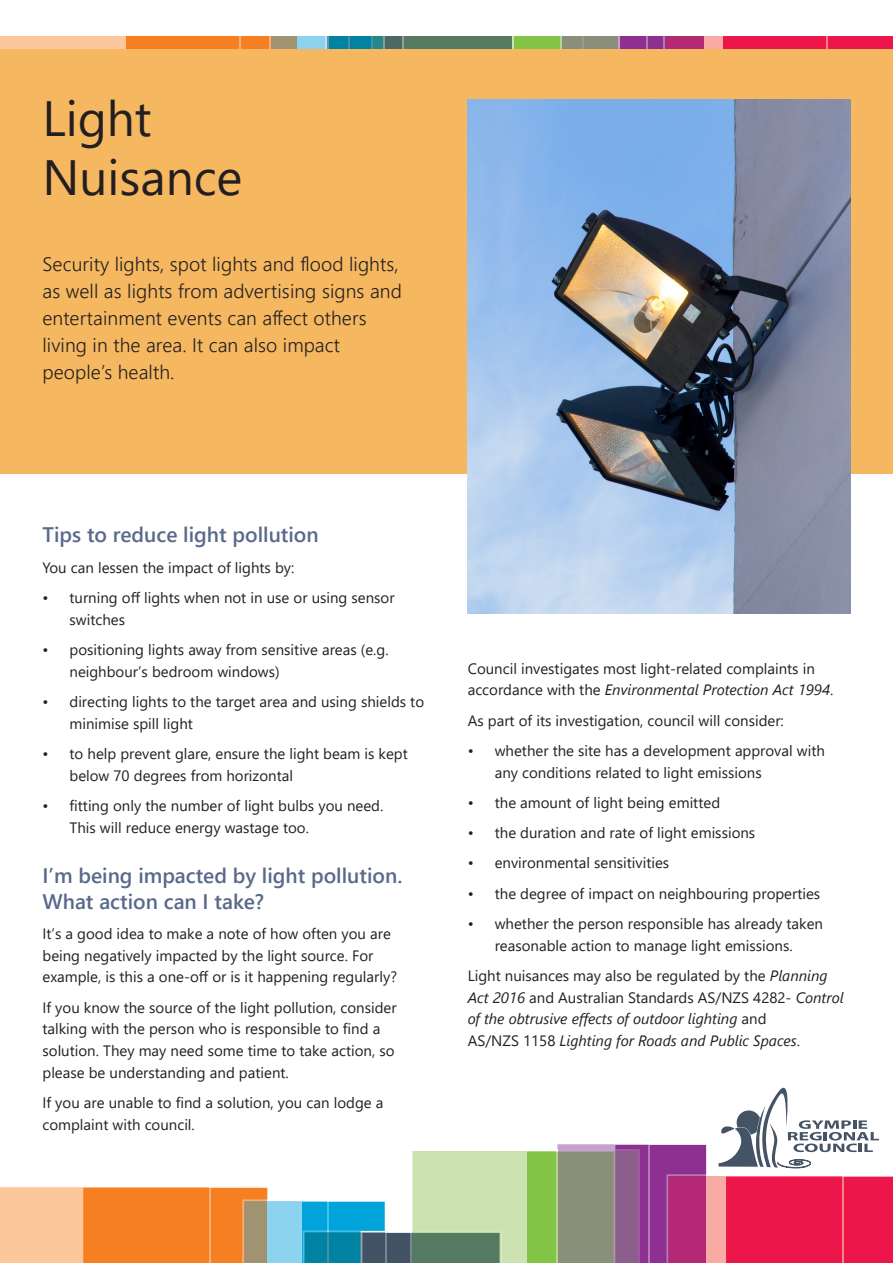
<style>
.page{position:relative;width:893px;height:1263px;background:#fff}
.page>*{position:absolute;margin:0;border:0;box-sizing:border-box;transform-origin:0 0}
.t1{font:49.5px/59.4px "Segoe UI";color:#231f20}
.heading_2{font:600 21px/25.2px "Segoe UI";color:#59698a}
.t2{font:300 19.5px/27px "Segoe UI";letter-spacing:.005em;color:#231f20}
.copy{font:15px/21.8px "Segoe UI";color:#231f20}
.copy-2{font:italic 15px/21.8px "Segoe UI";color:#231f20}
.s1{font-style:italic}
.s2{font-style:normal}
</style>
<div class="page">
<svg style="left:0;top:1088px;width:893px;height:175px"></svg>
<div style="left:0;top:43px;width:893px;height:431px;background:#f5b760"></div>
<img style="left:468px;top:100px;width:382px;height:513px">
<div style="left:125px;top:36px;width:173px;height:13px;background:#f57f21"></div>
<div style="left:619px;top:36px;width:86px;height:13px;background:#8d3092"></div>
<div style="left:722px;top:36px;width:171px;height:13px;background:#ed164b"></div>
<div style="left:298px;top:36px;width:27px;height:13px;background:#8bd3ef"></div>
<div style="left:271px;top:36px;width:26px;height:13px;background:#a19371"></div>
<svg style="left:297px;top:36px;width:1px;height:13px"></svg>
<svg style="left:269px;top:36px;width:2px;height:13px"></svg>
<div style="left:514px;top:36px;width:46px;height:13px;background:#83c447"></div>
<div style="left:403px;top:36px;width:109px;height:13px;background:#567962"></div>
<svg style="left:512px;top:36px;width:2px;height:13px"></svg>
<div style="left:349px;top:36px;width:22px;height:13px;background:#0082a2"></div>
<div style="left:329px;top:36px;width:19px;height:13px;background:#0082a2"></div>
<svg style="left:348px;top:36px;width:1px;height:13px"></svg>
<div style="left:373px;top:36px;width:10px;height:13px;background:#248789"></div>
<div style="left:385px;top:36px;width:17px;height:13px;background:#4c6963"></div>
<svg style="left:383px;top:36px;width:2px;height:13px"></svg>
<svg style="left:371px;top:36px;width:2px;height:13px"></svg>
<svg style="left:325px;top:36px;width:4px;height:13px"></svg>
<svg style="left:402px;top:36px;width:2px;height:13px"></svg>
<div style="left:0;top:36px;width:124px;height:13px;background:#fcc79a"></div>
<svg style="left:124px;top:36px;width:2px;height:13px"></svg>
<svg style="left:239px;top:36px;width:1px;height:13px"></svg>
<div style="left:584px;top:36px;width:34px;height:13px;background:#898f79"></div>
<svg style="left:618px;top:36px;width:2px;height:13px"></svg>
<div style="left:562px;top:36px;width:20px;height:13px;background:#898f79"></div>
<svg style="left:582px;top:36px;width:2px;height:13px"></svg>
<svg style="left:646px;top:36px;width:2px;height:13px"></svg>
<svg style="left:560px;top:36px;width:2px;height:13px"></svg>
<div style="left:706px;top:36px;width:15px;height:13px;background:#f8aaa4"></div>
<div style="left:665px;top:36px;width:39px;height:13px;background:#b42876"></div>
<svg style="left:704px;top:36px;width:2px;height:13px"></svg>
<svg style="left:721px;top:36px;width:2px;height:13px"></svg>
<svg style="left:826px;top:36px;width:1px;height:13px"></svg>
<svg style="left:663px;top:36px;width:2px;height:13px"></svg>
<p class="t1" style="left:43px;top:84px;width:201px">Light<br>Nuisance</p>
<p class="t2" style="left:43px;top:249px;width:361px">Security lights, spot lights and flood lights, as well as lights from advertising signs and entertainment events can affect others living in the area. It can also impact people’s health.</p>
<p class="heading_2" style="left:43px;top:520px;width:278px">Tips to reduce light pollution</p>
<p class="copy" style="left:43px;top:555px;width:253px">You can lessen the impact of lights by:</p>
<p class="copy" style="left:70px;top:585px;width:327px;text-indent:-27px">• turning off lights when not in use or using sensor switches</p>
<p class="copy" style="left:70px;top:637px;width:321px;text-indent:-27px">• positioning lights away from sensitive areas (e.g. neighbour’s bedroom windows)</p>
<p class="copy" style="left:70px;top:689px;width:356px;text-indent:-27px">• directing lights to the target area and using shields to minimise spill light</p>
<p class="copy" style="left:70px;top:741px;width:340px;text-indent:-27px">• to help prevent glare, ensure the light beam is kept below 70 degrees from horizontal</p>
<p class="copy" style="left:70px;top:793px;width:315px;text-indent:-27px">• fitting only the number of light bulbs you need.<br>This will reduce energy wastage too.</p>
<p class="heading_2" style="left:43px;top:861px;width:361px">I’m being impacted by light pollution.<br>What action can I take?</p>
<p class="copy" style="left:43px;top:921px;width:356px">It’s a good idea to make a note of how often you are being negatively impacted by the light source. For example, is this a one-off or is it happening regularly?</p>
<p class="copy" style="left:43px;top:995px;width:356px">If you know the source of the light pollution, consider talking with the person who is responsible to find a solution. They may need some time to take action, so please be understanding and patient.</p>
<p class="copy" style="left:43px;top:1090px;width:342px">If you are unable to find a solution, you can lodge a complaint with council.</p>
<p class="copy" style="left:468px;top:656px;width:367px">Council investigates most light-related complaints in accordance with the <span class="s1">Environmental Protection Act 1994</span>.</p>
<p class="copy" style="left:468px;top:708px;width:318px">As part of its investigation, council will consider:</p>
<p class="copy" style="left:495px;top:738px;width:332px;text-indent:-27px">• whether the site has a development approval with any conditions related to light emissions</p>
<p class="copy" style="left:468px;top:790px;width:254px">• the amount of light being emitted</p>
<p class="copy" style="left:468px;top:821px;width:289px">• the duration and rate of light emissions</p>
<p class="copy" style="left:468px;top:851px;width:203px">• environmental sensitivities</p>
<p class="copy" style="left:468px;top:881px;width:354px">• the degree of impact on neighbouring properties</p>
<p class="copy" style="left:468px;top:911px;width:357px;text-align:center">• whether the person responsible has already taken reasonable action to manage light emissions.</p>
<p class="copy-2" style="left:468px;top:962px;width:377px"><span class="s2">Light nuisances may also be regulated by the</span> Planning Act 2016 <span class="s2">and Australian Standards AS/NZS 4282-</span> Control of the obtrusive effects of outdoor lighting <span class="s2">and<br>AS/NZS 1158</span> Lighting for Roads and Public Spaces<span class="s2">.</span></p>
</div>
